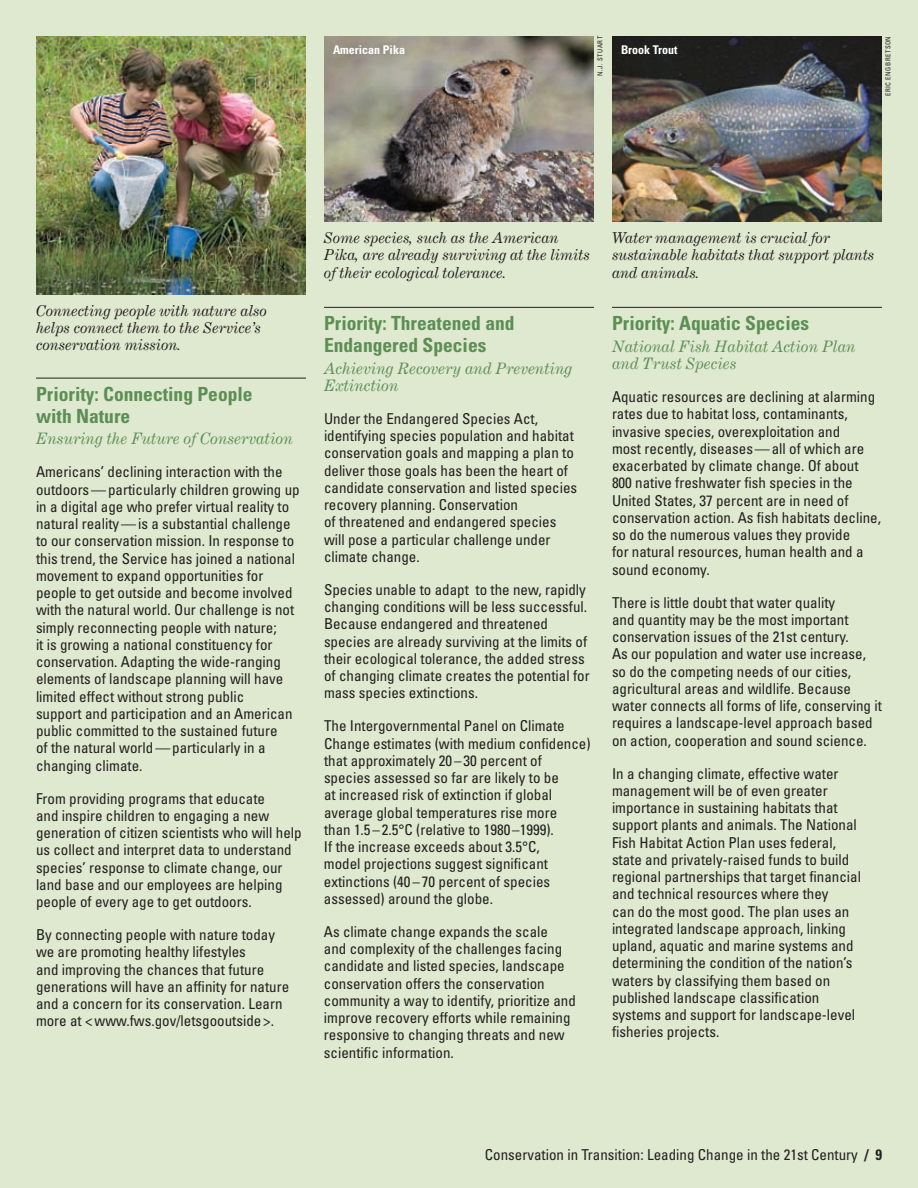
<style>
.page{position:relative;width:918px;height:1188px;background:#dee9cf}
.page>*{position:absolute;margin:0;border:0;box-sizing:border-box;transform-origin:0 0}
.t1{font:700 condensed 19.5px/21.8px "Univers";color:#5c8e55}
.t2{font:italic 15.75px/17.2px "Century Expanded BT";color:#5c8e55}
.t3{font:condensed 15px/17.2px "Univers";color:#231f20}
.t4{font:italic 15px/17.2px "Century Expanded BT";color:#231f20}
.t5{font:700 condensed 12px "Univers";color:#fff}
.t6{font:condensed 6.75px "Univers";letter-spacing:.075em;color:#231f20}
.s1{font-weight:700}
</style>
<div class="page">
<img style="left:324px;top:36px;width:270px;height:186px">
<hr style="left:324px;top:307px;width:270px;height:1px;background:#231f20">
<hr style="left:36px;top:378px;width:270px;height:1px;background:#231f20">
<hr style="left:612px;top:307px;width:270px;height:1px;background:#231f20">
<img style="left:612px;top:36px;width:270px;height:186px">
<img style="left:36px;top:36px;width:270px;height:259px">
<p class="t6" style="left:596px;top:76px;width:40px;rotate:-90deg">N .J. Stuart</p>
<p class="t6" style="left:884px;top:96px;width:62px;rotate:-90deg">Eric Engbretson</p>
<p class="t5" style="left:333px;top:43px;width:73px">American Pika</p>
<p class="t5" style="left:621px;top:43px;width:58px">Brook Trout</p>
<p class="t4" style="left:36px;top:302px;width:233px">Connecting people with nature also helps connect them to the Service’s conservation mission.</p>
<h1 class="t1" style="left:36px;top:383px;width:218px">Priority: Connecting People with Nature</h1>
<p class="t2" style="left:36px;top:430px;width:258px">Ensuring the Future of Conservation</p>
<p class="t3" style="left:36px;top:463px;width:265px">Americans’ declining interaction with the outdoors—particularly children growing up in a digital age who prefer virtual reality to natural reality—is a substantial challenge to our conservation mission. In response to this trend, the Service has joined a national movement to expand opportunities for people to get outside and become involved with the natural world. Our challenge is not simply reconnecting people with nature;<br>it is growing a national constituency for conservation. Adapting the wide-ranging elements of landscape planning will have limited effect without strong public<br>support and participation and an American public committed to the sustained future<br>of the natural world—particularly in a changing climate.</p>
<p class="t3" style="left:36px;top:789px;width:267px">From providing programs that educate<br>and inspire children to engaging a new generation of citizen scientists who will help us collect and interpret data to understand species’ response to climate change, our land base and our employees are helping people of every age to get outdoors.</p>
<p class="t3" style="left:36px;top:926px;width:255px">By connecting people with nature today we are promoting healthy lifestyles<br>and improving the chances that future generations will have an affinity for nature and a concern for its conservation. Learn more at &lt;www.fws.gov/letsgooutside &gt;.</p>
<p class="t4" style="left:324px;top:229px;width:267px">Some species, such as the American<br>Pika, are already surviving at the limits of their ecological tolerance.</p>
<h1 class="t1" style="left:324px;top:312px;width:192px">Priority: Threatened and<br>Endangered Species</h1>
<p class="t2" style="left:324px;top:359px;width:250px">Achieving Recovery and Preventing<br>Extinction</p>
<p class="t3" style="left:324px;top:409px;width:255px">Under the Endangered Species Act, identifying species population and habitat conservation goals and mapping a plan to deliver those goals has been the heart of candidate conservation and listed species recovery planning. Conservation<br>of threatened and endangered species will pose a particular challenge under climate change.</p>
<p class="t3" style="left:324px;top:580px;width:267px">Species unable to adapt to the new, rapidly changing conditions will be less successful.<br>Because endangered and threatened species are already surviving at the limits of their ecological tolerance, the added stress of changing climate creates the potential for mass species extinctions.</p>
<p class="t3" style="left:324px;top:717px;width:268px">The Intergovernmental Panel on Climate Change estimates (with medium confidence) that approximately 20–30 percent of species assessed so far are likely to be<br>at increased risk of extinction if global average global temperatures rise more<br>than 1.5 – 2.5°C (relative to 1980–1999).<br>If the increase exceeds about 3.5°C,<br>model projections suggest significant extinctions (40– 70 percent of species assessed) around the globe.</p>
<p class="t3" style="left:324px;top:922px;width:253px">As climate change expands the scale<br>and complexity of the challenges facing candidate and listed species, landscape conservation offers the conservation community a way to identify, prioritize and improve recovery efforts while remaining responsive to changing threats and new scientific information.</p>
<p class="t4" style="left:612px;top:229px;width:264px">Water management is crucial for sustainable habitats that support plants and animals.</p>
<h1 class="t1" style="left:612px;top:312px;width:199px">Priority: Aquatic Species</h1>
<p class="t2" style="left:612px;top:337px;width:245px">National Fish Habitat Action Plan and Trust Species</p>
<p class="t3" style="left:612px;top:388px;width:271px">Aquatic resources are declining at alarming rates due to habitat loss, contaminants, invasive species, overexploitation and<br>most recently, diseases—all of which are exacerbated by climate change. Of about 800 native freshwater fish species in the<br>U nited States, 37 percent are in need of conservation action. As fish habitats decline, so do the numerous values they provide<br>for natural resources, human health and a sound economy.</p>
<p class="t3" style="left:612px;top:593px;width:271px">There is little doubt that water quality<br>and quantity may be the most important conservation issues of the 21st century.<br>As our population and water use increase, so do the competing needs of our cities, agricultural areas and wildlife. Because water connects all forms of life, conserving it requires a landscape-level approach based on action, cooperation and sound science.</p>
<p class="t3" style="left:612px;top:764px;width:251px">In a changing climate, effective water management will be of even greater importance in sustaining habitats that support plants and animals. The National Fish Habitat Action Plan uses federal, state and privately-raised funds to build regional partnerships that target financial and technical resources where they<br>can do the most good. The plan uses an integrated landscape approach, linking upland, aquatic and marine systems and determining the condition of the nation’s waters by classifying them based on published landscape classification systems and support for landscape-level fisheries projects.</p>
<p class="t3" style="left:485px;top:1145px;width:399px">Conservation in Transition: Leading Change in the 21st Century <span class="s1">/ 9</span></p>
</div>
